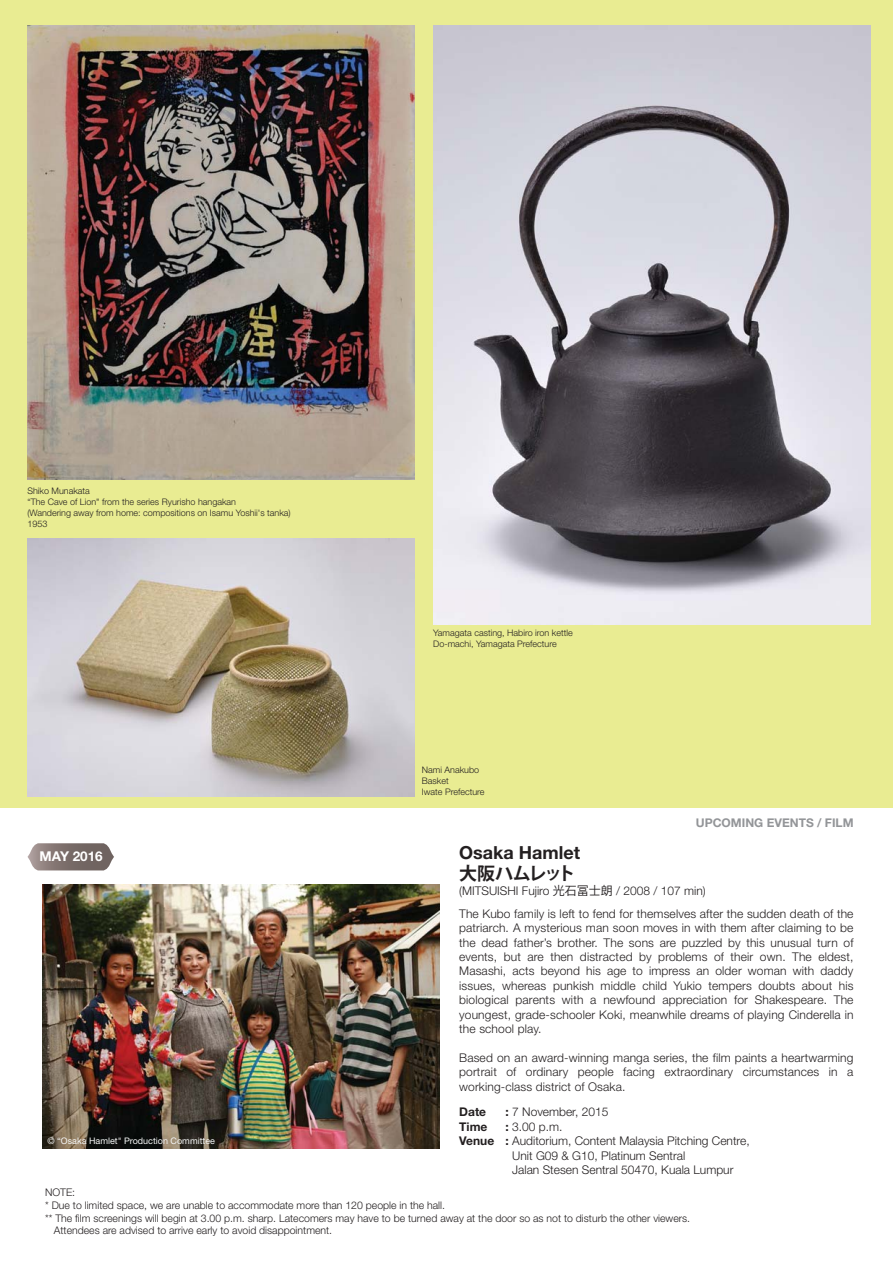
<style>
.page{position:relative;width:893px;height:1263px;background:#fff}
.page>*{position:absolute;margin:0;border:0;box-sizing:border-box;transform-origin:0 0}
.t1{font:700 18px/21.6px "Helvetica Neue";color:#231f20}
.t2{font:700 13.5px "Helvetica Neue";color:#fff}
.t3{font:300 12px/14.4px "Helvetica Neue";color:#231f20;text-align:justify}
.t4{font:700 12px "Helvetica Neue";color:#939598}
.t5{font:700 12px "Helvetica Neue";color:#231f20}
.t6{font:300 10.5px "Helvetica Neue";color:#231f20}
.t7{font:300 9px/10.8px "Helvetica Neue";color:#231f20}
.t8{font:9px "Helvetica Neue";color:#f5f6f6}
.s1{font-family:"Koz Go Pro Bold 90 msp RKSJ H";font-weight:400}
.s2{font-family:"Koz Go Pro Regular 90 msp RKSJ H";font-weight:400}
.s3{font-weight:700}
</style>
<div class="page">
<div style="left:0;top:0;width:893px;height:807px;background:#e9ec92"></div>
<img style="left:27px;top:26px;width:387px;height:453px">
<img style="left:27px;top:539px;width:387px;height:258px">
<svg style="left:27px;top:843px;width:87px;height:27px;background:#8c807d"></svg>
<img style="left:43px;top:885px;width:396px;height:264px">
<img style="left:433px;top:26px;width:437px;height:598px">
<p class="t7" style="left:27px;top:487px;width:265px">Shiko Munakata<br>“The Cave of Lion" from the series Ryurisho hangakan<br>(Wandering away from home: compositions on Isamu Yoshii's tanka)<br>1953</p>
<p class="t2" style="left:40px;top:851px;width:65px">MAY 2016</p>
<p class="t8" style="left:47px;top:1137px;width:169px">© “Osaka Hamlet" Production Committee</p>
<p class="t7" style="left:433px;top:629px;width:141px">Yamagata casting, Habiro iron kettle<br>Do-machi, Yamagata Prefecture</p>
<p class="t7" style="left:422px;top:766px;width:64px">Nami Anakubo<br>Basket<br>Iwate Prefecture</p>
<p class="t4" style="left:696px;top:819px;width:159px">UPCOMING EVENTS / FILM</p>
<p class="t1" style="left:459px;top:843px;width:122px">Osaka Hamlet<span class="s1">大阪ハムレット</span></p>
<p class="t3" style="left:459px;top:884px;width:248px">(MITSUISHI Fujiro <span class="s2">光石冨士朗</span> / 2008 / 107 min)</p>
<p class="t3" style="left:459px;top:907px;width:396px">The Kubo family is left to fend for themselves after the sudden death of the patriarch. A mysterious man soon moves in with them after claiming to be the dead father’s brother. The sons are puzzled by this unusual turn of events, but are then distracted by problems of their own. The eldest, Masashi, acts beyond his age to impress an older woman with daddy issues, whereas punkish middle child Yukio tempers doubts about his biological parents with a newfound appreciation for Shakespeare. The youngest, grade-schooler Koki, meanwhile dreams of playing Cinderella in the school play.</p>
<p class="t3" style="left:459px;top:1051px;width:396px">Based on an award-winning manga series, the film paints a heartwarming portrait of ordinary people facing extraordinary circumstances in a working-class district of Osaka.</p>
<p class="t5" style="left:459px;top:1108px;width:28px">Date</p>
<p class="t3" style="left:506px;top:1106px;width:104px"><span class="s3">:</span> 7 November, 2015</p>
<p class="t5" style="left:459px;top:1122px;width:30px">Time</p>
<p class="t3" style="left:506px;top:1120px;width:58px"><span class="s3">:</span> 3.00 p.m.</p>
<p class="t3" style="left:459px;top:1135px;width:292px"><span class="s3">Venue :</span> Auditorium, Content Malaysia Pitching Centre,</p>
<p class="t3" style="left:512px;top:1149px;width:174px">Unit G09 &amp; G10, Platinum Sentral</p>
<p class="t3" style="left:512px;top:1164px;width:223px">Jalan Stesen Sentral 50470, Kuala Lumpur</p>
<p class="t6" style="left:45px;top:1189px;width:32px">NOTE:</p>
<p class="t6" style="left:45px;top:1201px;width:401px">* Due to limited space, we are unable to accommodate more than 120 people in the hall.</p>
<p class="t6" style="left:45px;top:1214px;width:646px">** The film screenings will begin at 3.00 p.m. sharp. Latecomers may have to be turned away at the door so as not to disturb the other viewers.</p>
<p class="t6" style="left:54px;top:1227px;width:280px">Attendees are advised to arrive early to avoid disappointment.</p>
</div>
